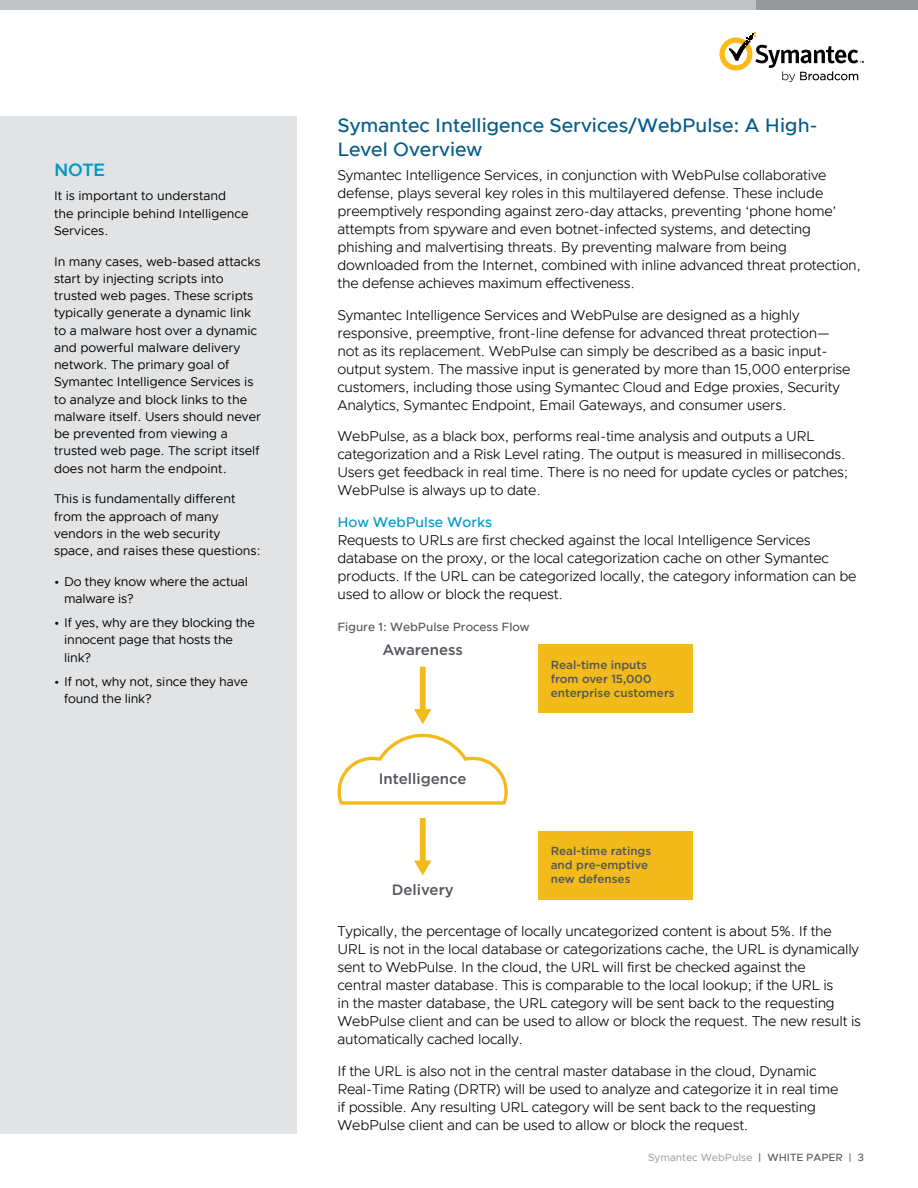
<style>
.page{position:relative;width:918px;height:1188px;background:#fff}
.page>*{position:absolute;margin:0;border:0;box-sizing:border-box;transform-origin:0 0}
.Body_Head{font:500 19.5px/23.4px "Metropolis";color:#005c8a}
.Pull_Quote{font:600 18px "Metropolis";color:#0098c7}
.t1{font:500 15px "Gotham";color:#53565a}
.Body_Text{font:300 14.25px/18px "Metropolis";letter-spacing:-.015em;color:#000}
.Body_head_2nd_level{font:500 14.25px "Metropolis";color:#0098c7}
.Side_Bar_Body_Text{font:12.75px/17.2px "Metropolis";color:#000}
.Figure_Caption{font:500 12px "Metropolis";color:#53565a}
.t2{font:500 11.7px/14px "Gotham";color:#53565a}
.t3{font:500 10.5px "Metropolis";color:#a7a8aa}
.s1{color:#53565a}
</style>
<div class="page">
<div style="left:0;top:0;width:915px;height:10px;background:#c0c2c4"></div>
<div style="left:756px;top:0;width:162px;height:10px;background:#97999c"></div>
<svg style="left:719px;top:32px;width:145px;height:50px"></svg>
<div style="left:0;top:117px;width:297px;height:1017px;background:#e2e3e4"></div>
<svg style="left:338px;top:733px;width:170px;height:72px"></svg>
<div style="left:420px;top:667px;width:6px;height:45px;background:#f2ba1b"></div>
<svg style="left:414px;top:709px;width:17px;height:15px"></svg>
<div style="left:420px;top:818px;width:6px;height:45px;background:#f2ba1b"></div>
<svg style="left:414px;top:861px;width:17px;height:15px"></svg>
<div style="left:538px;top:832px;width:155px;height:68px;background:#f2ba1b"></div>
<div style="left:538px;top:644px;width:155px;height:68px;background:#f2ba1b"></div>
<p class="Pull_Quote" style="left:54px;top:159px;width:53px">NOTE</p>
<p class="Side_Bar_Body_Text" style="left:54px;top:187px;width:196px">It is important to understand the principle behind Intelligence<br>Services.</p>
<p class="Side_Bar_Body_Text" style="left:54px;top:253px;width:209px">In many cases, web-based attacks start by injecting scripts into trusted web pages. These scripts typically generate a dynamic link to a malware host over a dynamic and powerful malware delivery network. The primary goal of<br>Symantec Intelligence Services is to analyze and block links to the malware itself. Users should never be prevented from viewing a trusted web page. The script itself does not harm the endpoint.</p>
<p class="Side_Bar_Body_Text" style="left:54px;top:490px;width:208px">This is fundamentally different from the approach of many vendors in the web security space, and raises these questions:</p>
<p class="Side_Bar_Body_Text" style="left:64px;top:573px;width:185px;text-indent:-10px">• Do they know where the actual malware is?</p>
<p class="Side_Bar_Body_Text" style="left:64px;top:614px;width:192px;text-indent:-10px">• If yes, why are they blocking the innocent page that hosts the link?</p>
<p class="Side_Bar_Body_Text" style="left:64px;top:673px;width:185px;text-indent:-10px">• If not, why not, since they have found the link?</p>
<p class="Body_Head" style="left:338px;top:114px;width:482px">Symantec Intelligence Services/WebPulse: A High-<br>Level Overview</p>
<p class="Body_Text" style="left:338px;top:166px;width:525px">Symantec Intelligence Services, in conjunction with WebPulse collaborative defense, plays several key roles in this multilayered defense. These include preemptively responding against zero-day attacks, preventing ‘phone home’ attempts from spyware and even botnet-infected systems, and detecting phishing and malvertising threats. By preventing malware from being downloaded from the Internet, combined with inline advanced threat protection, the defense achieves maximum effectiveness.</p>
<p class="Body_Text" style="left:338px;top:306px;width:515px">Symantec Intelligence Services and WebPulse are designed as a highly responsive, preemptive, front-line defense for advanced threat protection— not as its replacement. WebPulse can simply be described as a basic input&shy;output system. The massive input is generated by more than 15,000 enterprise customers, including those using Symantec Cloud and Edge proxies, Security Analytics, Symantec Endpoint, Email Gateways, and consumer users.</p>
<p class="Body_Text" style="left:338px;top:427px;width:512px">WebPulse, as a black box, performs real-time analysis and outputs a URL categorization and a Risk Level rating. The output is measured in milliseconds.<br>Users get feedback in real time. There is no need for update cycles or patches; WebPulse is always up to date.</p>
<p class="Body_head_2nd_level" style="left:338px;top:513px;width:156px">How WebPulse Works</p>
<p class="Body_Text" style="left:338px;top:531px;width:521px">Requests to URLs are first checked against the local Intelligence Services database on the proxy, or the local categorization cache on other Symantec products. If the URL can be categorized locally, the category information can be used to allow or block the request.</p>
<p class="Figure_Caption" style="left:338px;top:619px;width:194px">Figure 1: WebPulse Process Flow</p>
<p class="t1" style="left:382px;top:640px;width:82px">Awareness</p>
<p class="t2" style="left:551px;top:657px;width:125px">Real-time inputs from over 15,000 enterprise customers</p>
<p class="t1" style="left:379px;top:768px;width:89px">Intelligence</p>
<p class="t1" style="left:392px;top:880px;width:64px">Delivery</p>
<p class="t2" style="left:551px;top:844px;width:102px">Real-time ratings and pre-emptive new defenses</p>
<p class="Body_Text" style="left:338px;top:922px;width:525px">Typically, the percentage of locally uncategorized content is about 5%. If the URL is not in the local database or categorizations cache, the URL is dynamically sent to WebPulse. In the cloud, the URL will first be checked against the<br>central master database. This is comparable to the local lookup; if the URL is<br>in the master database, the URL category will be sent back to the requesting WebPulse client and can be used to allow or block the request. The new result is automatically cached locally.</p>
<p class="Body_Text" style="left:338px;top:1062px;width:502px">If the URL is also not in the central master database in the cloud, Dynamic Real-Time Rating (DRTR) will be used to analyze and categorize it in real time if possible. Any resulting URL category will be sent back to the requesting WebPulse client and can be used to allow or block the request.</p>
<p class="t3" style="left:648px;top:1151px;width:217px">Symantec WebPulse <span class="s1">| WHITE PAPER | 3</span></p>
</div>
